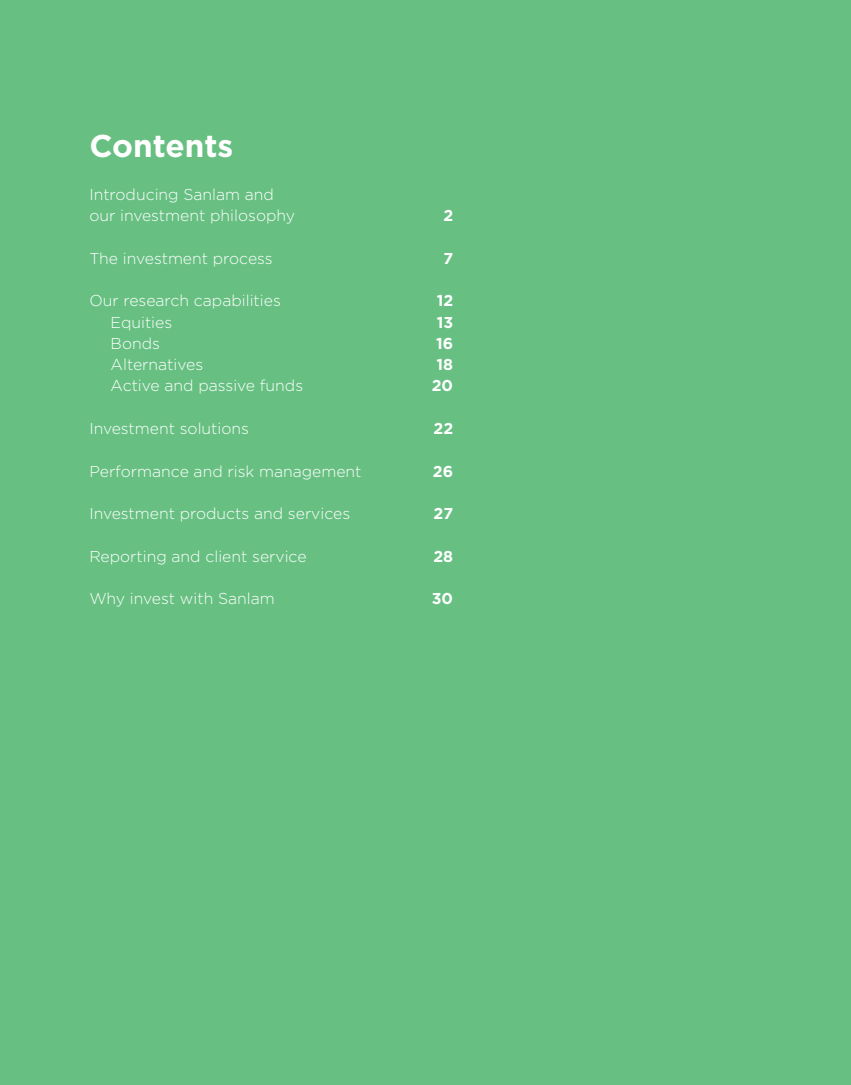
<style>
.page{position:relative;width:851px;height:1085px;background:#fff}
.page>*{position:absolute;margin:0;border:0;box-sizing:border-box;transform-origin:0 0}
.t1{font:700 31.5px "Gotham";color:#fff}
.t2{font:300 15.75px/21.3px "Gotham";color:#fff}
.t3{font:700 15.75px "Gotham";color:#fff}
</style>
<div class="page">
<div style="left:0;top:0;width:850px;height:1084px;background:#67c082"></div>
<h1 class="t1" style="left:89px;top:125px;width:145px">Contents</h1>
<p class="t2" style="left:89px;top:183px;width:207px">Introducing Sanlam and our investment philosophy</p>
<p class="t3" style="left:443px;top:205px;width:11px">2</p>
<p class="t2" style="left:89px;top:247px;width:185px">The investment process</p>
<p class="t3" style="left:443px;top:248px;width:11px">7</p>
<p class="t2" style="left:89px;top:290px;width:193px">Our research capabilities</p>
<p class="t3" style="left:436px;top:290px;width:18px">12</p>
<p class="t2" style="left:111px;top:311px;width:63px">Equities</p>
<p class="t3" style="left:436px;top:311px;width:18px">13</p>
<p class="t2" style="left:111px;top:332px;width:51px">Bonds</p>
<p class="t3" style="left:436px;top:333px;width:19px">16</p>
<p class="t2" style="left:111px;top:353px;width:94px">Alternatives</p>
<p class="t3" style="left:436px;top:354px;width:18px">18</p>
<p class="t2" style="left:111px;top:375px;width:194px">Active and passive funds</p>
<p class="t3" style="left:432px;top:375px;width:23px">20</p>
<p class="t2" style="left:89px;top:417px;width:161px">Investment solutions</p>
<p class="t3" style="left:433px;top:418px;width:21px">22</p>
<p class="t2" style="left:89px;top:460px;width:274px">Performance and risk management</p>
<p class="t3" style="left:433px;top:460px;width:22px">26</p>
<p class="t2" style="left:89px;top:502px;width:262px">Investment products and services</p>
<p class="t3" style="left:433px;top:503px;width:21px">27</p>
<p class="t2" style="left:89px;top:545px;width:219px">Reporting and client service</p>
<p class="t3" style="left:433px;top:545px;width:21px">28</p>
<p class="t2" style="left:89px;top:587px;width:187px">Why invest with Sanlam</p>
<p class="t3" style="left:432px;top:588px;width:23px">30</p>
</div>
